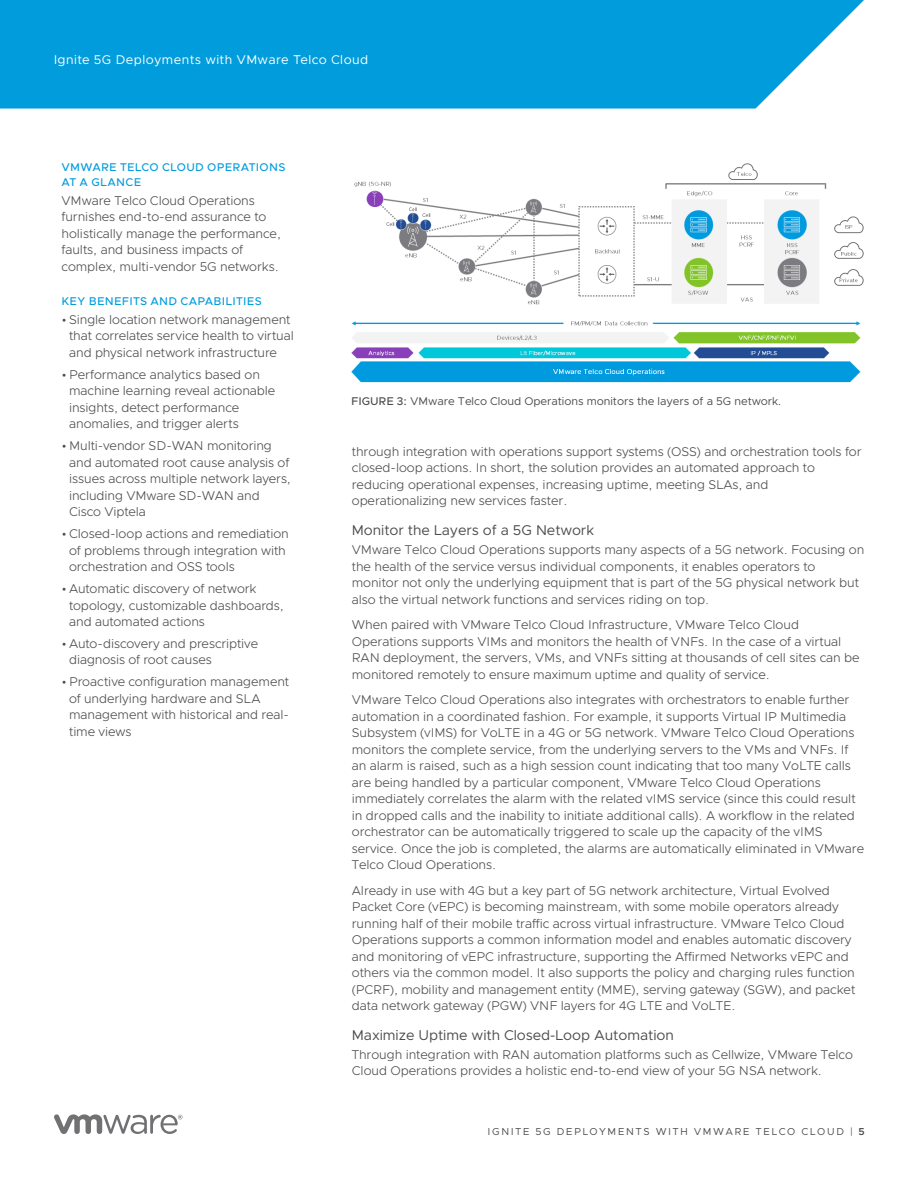
<style>
.page{position:relative;width:918px;height:1188px;background:#fff}
.page>*{position:absolute;margin:0;border:0;box-sizing:border-box;transform-origin:0 0}
._4a__SUBHEAD_2{font:14.25px "Metropolis";letter-spacing:-.005em;color:#4b4c4d}
._3a__BODY_TEXT{font:300 12.75px/16.5px "Metropolis";letter-spacing:-.005em;color:#4b4c4d}
._5b__SIDEBAR_BODY{font:300 12.75px/16.5px "Metropolis";letter-spacing:-.005em;color:#4b4c4d}
.t1{font:12.75px "Metropolis";letter-spacing:.035em;color:#fff}
._7a__CAPTION_BODY{font:11.25px "Metropolis";letter-spacing:-.005em;color:#4b4c4d}
._5a__SIDEBAR_HEADER{font:500 11.25px/15px "Metropolis";letter-spacing:.025em;color:#009cdc}
.t2{font:10.2px "Metropolis";letter-spacing:.165em;color:#4b4c4d}
.s1{font-weight:500}
.s2{font-weight:600}
</style>
<div class="page">
<svg style="left:54px;top:1114px;width:129px;height:20px"></svg>
<svg style="left:0;top:0;width:864px;height:109px;background:#10a2de"></svg>
<img style="left:351px;top:163px;width:513px;height:220px">
<p class="t1" style="left:54px;top:52px;width:316px">Ignite 5G Deployments with VMware Telco Cloud</p>
<p class="_5a__SIDEBAR_HEADER" style="left:62px;top:160px;width:225px">VMWARE TELCO CLOUD OPERATIONS<br>AT A GLANCE</p>
<p class="_5b__SIDEBAR_BODY" style="left:62px;top:192px;width:221px">VMware Telco Cloud Operations furnishes end-to-end assurance to holistically manage the performance, faults, and business impacts of complex, multi-vendor 5G networks.</p>
<p class="_5a__SIDEBAR_HEADER" style="left:62px;top:294px;width:202px">KEY BENEFITS AND CAPABILITIES</p>
<p class="_3a__BODY_TEXT" style="left:69px;top:311px;width:226px;text-indent:-8px">• Single location network management that correlates service health to virtual and physical network infrastructure</p>
<p class="_3a__BODY_TEXT" style="left:69px;top:366px;width:208px;text-indent:-8px">• Performance analytics based on machine learning reveal actionable insights, detect performance anomalies, and trigger alerts</p>
<p class="_3a__BODY_TEXT" style="left:69px;top:438px;width:223px;text-indent:-8px">• Multi-vendor SD-WAN monitoring and automated root cause analysis of issues across multiple network layers, including VMware SD-WAN and<br>Cisco Viptela</p>
<p class="_3a__BODY_TEXT" style="left:69px;top:525px;width:221px;text-indent:-8px">• Closed-loop actions and remediation of problems through integration with orchestration and OSS tools</p>
<p class="_3a__BODY_TEXT" style="left:69px;top:580px;width:216px;text-indent:-8px">• Automatic discovery of network topology, customizable dashboards, and automated actions</p>
<p class="_3a__BODY_TEXT" style="left:69px;top:635px;width:191px;text-indent:-8px">• Auto-discovery and prescriptive diagnosis of root causes</p>
<p class="_3a__BODY_TEXT" style="left:69px;top:674px;width:222px;text-indent:-8px">• Proactive configuration management of underlying hardware and SLA management with historical and real&shy;time views</p>
<p class="_7a__CAPTION_BODY" style="left:351px;top:394px;width:431px"><span class="s1">FIGURE 3:</span> VMware Telco Cloud Operations monitors the layers of a 5G network.</p>
<p class="_3a__BODY_TEXT" style="left:352px;top:443px;width:511px">through integration with operations support systems (OSS) and orchestration tools for closed-loop actions. In short, the solution provides an automated approach to reducing operational expenses, increasing uptime, meeting SLAs, and operationalizing new services faster.</p>
<p class="_4a__SUBHEAD_2" style="left:352px;top:522px;width:244px">Monitor the Layers of a 5G Network</p>
<p class="_3a__BODY_TEXT" style="left:352px;top:541px;width:514px">VMware Telco Cloud Operations supports many aspects of a 5G network. Focusing on the health of the service versus individual components, it enables operators to monitor not only the underlying equipment that is part of the 5G physical network but also the virtual network functions and services riding on top.</p>
<p class="_3a__BODY_TEXT" style="left:352px;top:616px;width:509px">When paired with VMware Telco Cloud Infrastructure, VMware Telco Cloud Operations supports VIMs and monitors the health of VNFs. In the case of a virtual RAN deployment, the servers, VMs, and VNFs sitting at thousands of cell sites can be monitored remotely to ensure maximum uptime and quality of service.</p>
<p class="_3a__BODY_TEXT" style="left:352px;top:691px;width:514px">VMware Telco Cloud Operations also integrates with orchestrators to enable further automation in a coordinated fashion. For example, it supports Virtual IP Multimedia Subsystem (vIMS) for VoLTE in a 4G or 5G network. VMware Telco Cloud Operations monitors the complete service, from the underlying servers to the VMs and VNFs. If an alarm is raised, such as a high session count indicating that too many VoLTE calls are being handled by a particular component, VMware Telco Cloud Operations immediately correlates the alarm with the related vIMS service (since this could result in dropped calls and the inability to initiate additional calls). A workflow in the related orchestrator can be automatically triggered to scale up the capacity of the vIMS service. Once the job is completed, the alarms are automatically eliminated in VMware Telco Cloud Operations.</p>
<p class="_3a__BODY_TEXT" style="left:352px;top:882px;width:505px">Already in use with 4G but a key part of 5G network architecture, Virtual Evolved Packet Core (vEPC) is becoming mainstream, with some mobile operators already running half of their mobile traffic across virtual infrastructure. VMware Telco Cloud Operations supports a common information model and enables automatic discovery and monitoring of vEPC infrastructure, supporting the Affirmed Networks vEPC and others via the common model. It also supports the policy and charging rules function (PCRF), mobility and management entity (MME), serving gateway (SGW), and packet data network gateway (PGW) VNF layers for 4G LTE and VoLTE.</p>
<p class="_4a__SUBHEAD_2" style="left:352px;top:1027px;width:324px">Maximize Uptime with Closed-Loop Automation</p>
<p class="_3a__BODY_TEXT" style="left:352px;top:1046px;width:503px">Through integration with RAN automation platforms such as Cellwize, VMware Telco<br>Cloud Operations provides a holistic end-to-end view of your 5G NSA network.</p>
<p class="t2" style="left:488px;top:1125px;width:379px">IGNITE 5G DEPLOYMENTS WITH VMWARE TELCO CLOUD | <span class="s2">5</span></p>
</div>
